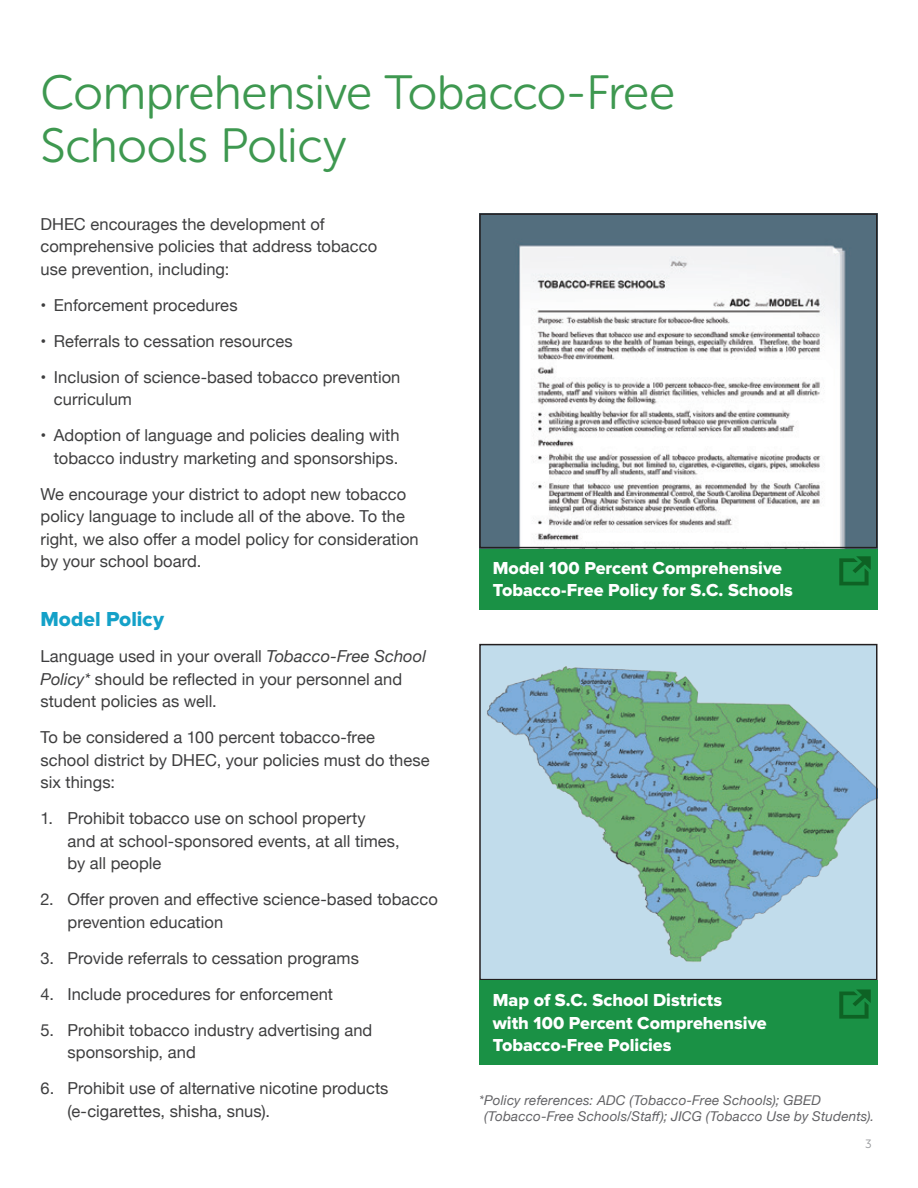
<style>
.page{position:relative;width:918px;height:1188px;background:#fff}
.page>*{position:absolute;margin:0;border:0;box-sizing:border-box;transform-origin:0 0}
.t1{font:48px/52.5px "Museo Sans Rounded 300";letter-spacing:-.01em;color:#3e9850}
.t2{font:21px "Proxima Nova Extrabld";color:#14a1c8}
.t3{font:18px/22.5px "Proxima Nova Extrabld";color:#fff}
.t4{font:16.5px/22.5px "Helvetica Neue";letter-spacing:.005em;color:#3e3e3f}
.t5{font:italic 13.5px/16.2px "Helvetica Neue";letter-spacing:.01em;color:#636366}
.t6{font:12px "Museo Sans Rounded 300";color:#939598}
.s1{font-style:italic}
</style>
<div class="page">
<img style="left:482px;top:647px;width:393px;height:330px">
<div style="left:479px;top:644px;width:399px;height:336px;border:2px solid #231f20"></div>
<div style="left:479px;top:980px;width:399px;height:85px;background:#1a9145"></div>
<svg style="left:839px;top:989px;width:32px;height:30px"></svg>
<div style="left:479px;top:548px;width:399px;height:62px;background:#1a9145"></div>
<svg style="left:839px;top:556px;width:32px;height:29px"></svg>
<img style="left:482px;top:216px;width:393px;height:329px">
<div style="left:479px;top:213px;width:399px;height:335px;border:2px solid #231f20"></div>
<h1 class="t1" style="left:40px;top:67px;width:636px">Comprehensive Tobacco-Free<br>Schools Policy</h1>
<p class="t4" style="left:40px;top:213px;width:338px">DHEC encourages the development of comprehensive policies that address tobacco use prevention, including:</p>
<p class="t4" style="left:40px;top:294px;width:199px">• Enforcement procedures</p>
<p class="t4" style="left:40px;top:330px;width:254px">• Referrals to cessation resources</p>
<p class="t4" style="left:54px;top:366px;width:348px;text-indent:-13px">• Inclusion of science-based tobacco prevention curriculum</p>
<p class="t4" style="left:40px;top:425px;width:361px;text-align:right">• Adoption of language and policies dealing with tobacco industry marketing and sponsorships.</p>
<p class="t4" style="left:40px;top:483px;width:380px">We encourage your district to adopt new tobacco policy language to include all of the above. To the right, we also offer a model policy for consideration by your school board.</p>
<p class="t2" style="left:40px;top:607px;width:125px">Model Policy</p>
<p class="t4" style="left:40px;top:646px;width:387px">Language used in your overall <span class="s1">Tobacco-Free School<br>Policy*</span> should be reflected in your personnel and student policies as well.</p>
<p class="t4" style="left:40px;top:727px;width:391px">To be considered a 100 percent tobacco-free<br>school district by DHEC, your policies must do these six things:</p>
<p class="t4" style="left:67px;top:808px;width:334px;text-indent:-27px">1. Prohibit tobacco use on school property<br>and at school-sponsored events, at all times, by all people</p>
<p class="t4" style="left:67px;top:889px;width:372px;text-indent:-27px">2. Offer proven and effective science-based tobacco prevention education</p>
<p class="t4" style="left:40px;top:948px;width:320px">3. Provide referrals to cessation programs</p>
<p class="t4" style="left:41px;top:984px;width:294px">4. Include procedures for enforcement</p>
<p class="t4" style="left:68px;top:1020px;width:306px;text-indent:-27px">5. Prohibit tobacco industry advertising and sponsorship, and</p>
<p class="t4" style="left:68px;top:1078px;width:323px;text-indent:-27px">6. Prohibit use of alternative nicotine products (e-cigarettes, shisha, snus).</p>
<p class="t3" style="left:493px;top:557px;width:302px">Model 100 Percent Comprehensive<br>Tobacco-Free Policy for S.C. Schools</p>
<p class="t3" style="left:493px;top:989px;width:275px">Map of S.C. School Districts<br>with 100 Percent Comprehensive<br>Tobacco-Free Policies</p>
<p class="t5" style="left:484px;top:1093px;width:392px;text-indent:-5px">*Policy references: ADC (Tobacco-Free Schools); GBED (Tobacco-Free Schools/Staff); JICG (Tobacco Use by Students).</p>
<p class="t6" style="left:865px;top:1137px;width:8px">3</p>
</div>
